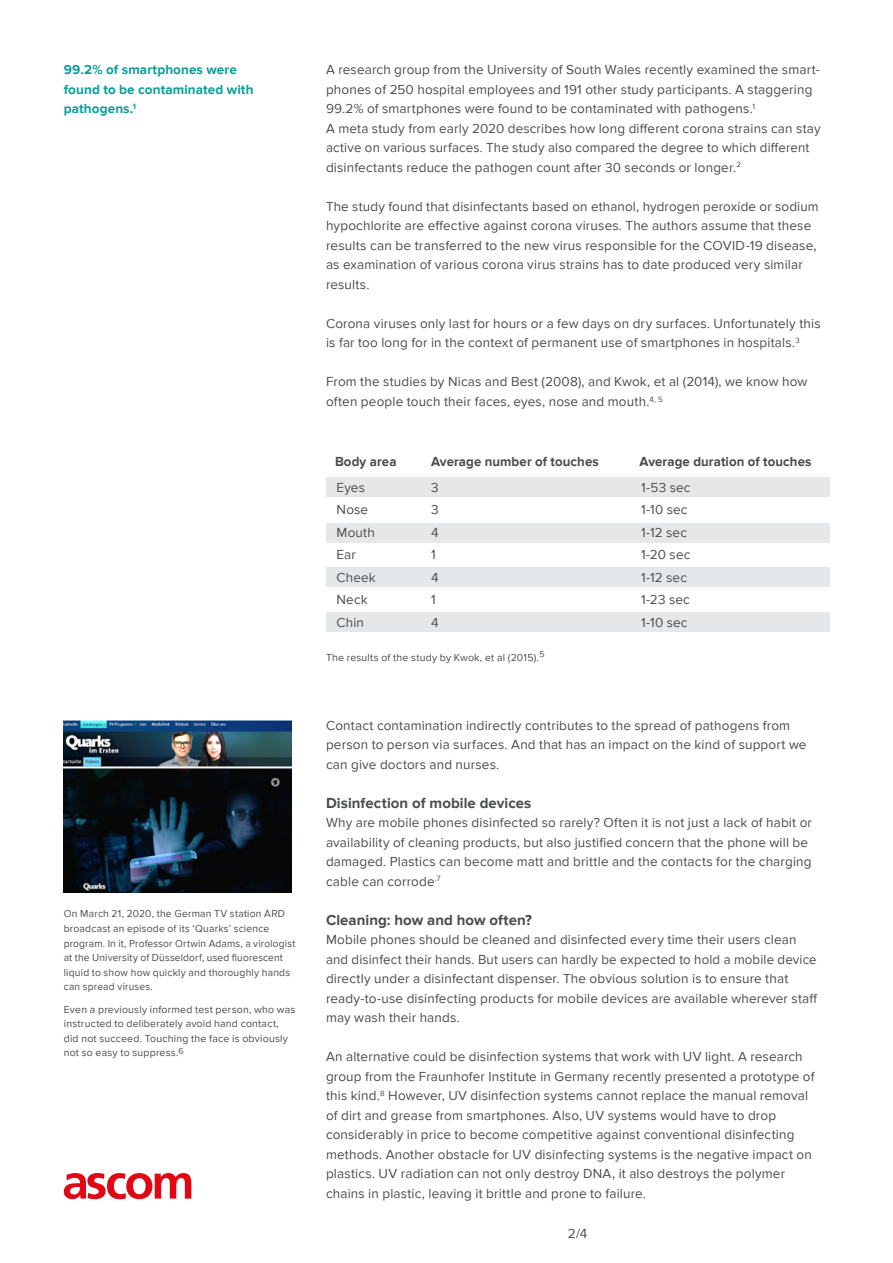
<style>
.page{position:relative;width:893px;height:1263px;background:#fff}
.page>*{position:absolute;margin:0;border:0;box-sizing:border-box;transform-origin:0 0}
.Sub-heading__body_co{font:700 15px "Proxima Nova";letter-spacing:.005em;color:#4b4c4d}
.Body_copy{font:13.5px/19.5px "Proxima Nova";letter-spacing:.01em;color:#4b4c4d}
.Quotes_-_Ascom_Green{font:700 13.5px/19.5px "Proxima Nova";letter-spacing:.01em;color:#0a9e9a}
.Body_copy-2{font:700 13.5px "Proxima Nova";letter-spacing:.005em;color:#4b4c4d}
.Captions__boilerplat{font:10.5px/14.7px "Proxima Nova";letter-spacing:.02em;color:#4b4c4d}
</style>
<div class="page">
<img style="left:64px;top:720px;width:227px;height:172px">
<div style="left:326px;top:478px;width:503px;height:19px;background:#e6e7e9"></div>
<div style="left:326px;top:524px;width:503px;height:19px;background:#e6e7e9"></div>
<div style="left:326px;top:567px;width:503px;height:20px;background:#e6e7e9"></div>
<div style="left:326px;top:612px;width:503px;height:19px;background:#e6e7e9"></div>
<svg style="left:64px;top:1173px;width:127px;height:26px"></svg>
<p class="Quotes_-_Ascom_Green" style="left:64px;top:61px;width:191px">99.2% of smartphones were found to be contaminated with pathogens.<sup>1</sup></p>
<p class="Captions__boilerplat" style="left:64px;top:906px;width:233px">On March 21, 2020, the German TV station ARD broadcast an episode of its ‘Quarks’ science program. In it, Professor Ortwin Adams, a virologist at the University of Düsseldorf, used fluorescent liquid to show how quickly and thoroughly hands can spread viruses.</p>
<p class="Captions__boilerplat" style="left:64px;top:1002px;width:233px">Even a previously informed test person, who was instructed to deliberately avoid hand contact, did not succeed. Touching the face is obviously not so easy to suppress.<sup>6</sup></p>
<p class="Body_copy" style="left:326px;top:60px;width:495px">A research group from the University of South Wales recently examined the smart&shy;phones of 250 hospital employees and 191 other study participants. A staggering<br>99.2% of smartphones were found to be contaminated with pathogens.<sup>1</sup></p>
<p class="Body_copy" style="left:326px;top:119px;width:496px">A meta study from early 2020 describes how long different corona strains can stay active on various surfaces. The study also compared the degree to which different disinfectants reduce the pathogen count after 30 seconds or longer.<sup>2</sup></p>
<p class="Body_copy" style="left:326px;top:197px;width:494px">The study found that disinfectants based on ethanol, hydrogen peroxide or sodium hypochlorite are effective against corona viruses. The authors assume that these results can be transferred to the new virus responsible for the COVID-19 disease, as examination of various corona virus strains has to date produced very similar results.</p>
<p class="Body_copy" style="left:326px;top:314px;width:496px">Corona viruses only last for hours or a few days on dry surfaces. Unfortunately this is far too long for in the context of permanent use of smartphones in hospitals.<sup>3</sup></p>
<p class="Body_copy" style="left:326px;top:372px;width:483px">From the studies by Nicas and Best (2008), and Kwok, et al (2014), we know how often people touch their faces, eyes, nose and mouth.<sup>4,</sup> <sup>5</sup></p>
<p class="Body_copy-2" style="left:335px;top:454px;width:63px">Body area</p>
<p class="Body_copy-2" style="left:431px;top:454px;width:169px">Average number of touches</p>
<p class="Body_copy-2" style="left:639px;top:454px;width:173px">Average duration of touches</p>
<p class="Body_copy" style="left:336px;top:477px;width:30px">Eyes</p>
<p class="Body_copy" style="left:431px;top:477px;width:9px">3</p>
<p class="Body_copy" style="left:641px;top:477px;width:51px">1-53 sec</p>
<p class="Body_copy" style="left:336px;top:500px;width:33px">Nose</p>
<p class="Body_copy" style="left:431px;top:500px;width:9px">3</p>
<p class="Body_copy" style="left:641px;top:500px;width:48px">1-10 sec</p>
<p class="Body_copy" style="left:336px;top:522px;width:40px">Mouth</p>
<p class="Body_copy" style="left:431px;top:522px;width:9px">4</p>
<p class="Body_copy" style="left:641px;top:522px;width:48px">1-12 sec</p>
<p class="Body_copy" style="left:336px;top:545px;width:21px">Ear</p>
<p class="Body_copy" style="left:431px;top:545px;width:6px">1</p>
<p class="Body_copy" style="left:641px;top:545px;width:51px">1-20 sec</p>
<p class="Body_copy" style="left:336px;top:567px;width:41px">Cheek</p>
<p class="Body_copy" style="left:431px;top:567px;width:9px">4</p>
<p class="Body_copy" style="left:641px;top:567px;width:48px">1-12 sec</p>
<p class="Body_copy" style="left:336px;top:590px;width:33px">Neck</p>
<p class="Body_copy" style="left:431px;top:590px;width:6px">1</p>
<p class="Body_copy" style="left:641px;top:590px;width:50px">1-23 sec</p>
<p class="Body_copy" style="left:336px;top:612px;width:29px">Chin</p>
<p class="Body_copy" style="left:431px;top:612px;width:9px">4</p>
<p class="Body_copy" style="left:641px;top:612px;width:48px">1-10 sec</p>
<p class="Captions__boilerplat" style="left:326px;top:650px;width:220px">The results of the study by Kwok, et al (2015).<sup>5</sup></p>
<p class="Body_copy" style="left:326px;top:716px;width:482px">Contact contamination indirectly contributes to the spread of pathogens from person to person via surfaces. And that has an impact on the kind of support we can give doctors and nurses.</p>
<p class="Sub-heading__body_co" style="left:326px;top:794px;width:207px">Disinfection of mobile devices</p>
<p class="Body_copy" style="left:326px;top:813px;width:487px">Why are mobile phones disinfected so rarely? Often it is not just a lack of habit or availability of cleaning products, but also justified concern that the phone will be damaged. Plastics can become matt and brittle and the contacts for the charging cable can corrode<sup>.7</sup></p>
<p class="Sub-heading__body_co" style="left:326px;top:911px;width:208px">Cleaning: how and how often?</p>
<p class="Body_copy" style="left:326px;top:930px;width:493px">Mobile phones should be cleaned and disinfected every time their users clean and disinfect their hands. But users can hardly be expected to hold a mobile device directly under a disinfectant dispenser. The obvious solution is to ensure that ready-to-use disinfecting products for mobile devices are available wherever staff may wash their hands.</p>
<p class="Body_copy" style="left:326px;top:1047px;width:490px">An alternative could be disinfection systems that work with UV light. A research group from the Fraunhofer Institute in Germany recently presented a prototype of this kind.<sup>8</sup> However, UV disinfection systems cannot replace the manual removal of dirt and grease from smartphones. Also, UV systems would have to drop considerably in price to become competitive against conventional disinfecting methods. Another obstacle for UV disinfecting systems is the negative impact on plastics. UV radiation can not only destroy DNA, it also destroys the polymer chains in plastic, leaving it brittle and prone to failure.</p>
<p class="Body_copy" style="left:568px;top:1224px;width:21px">2/4</p>
</div>
